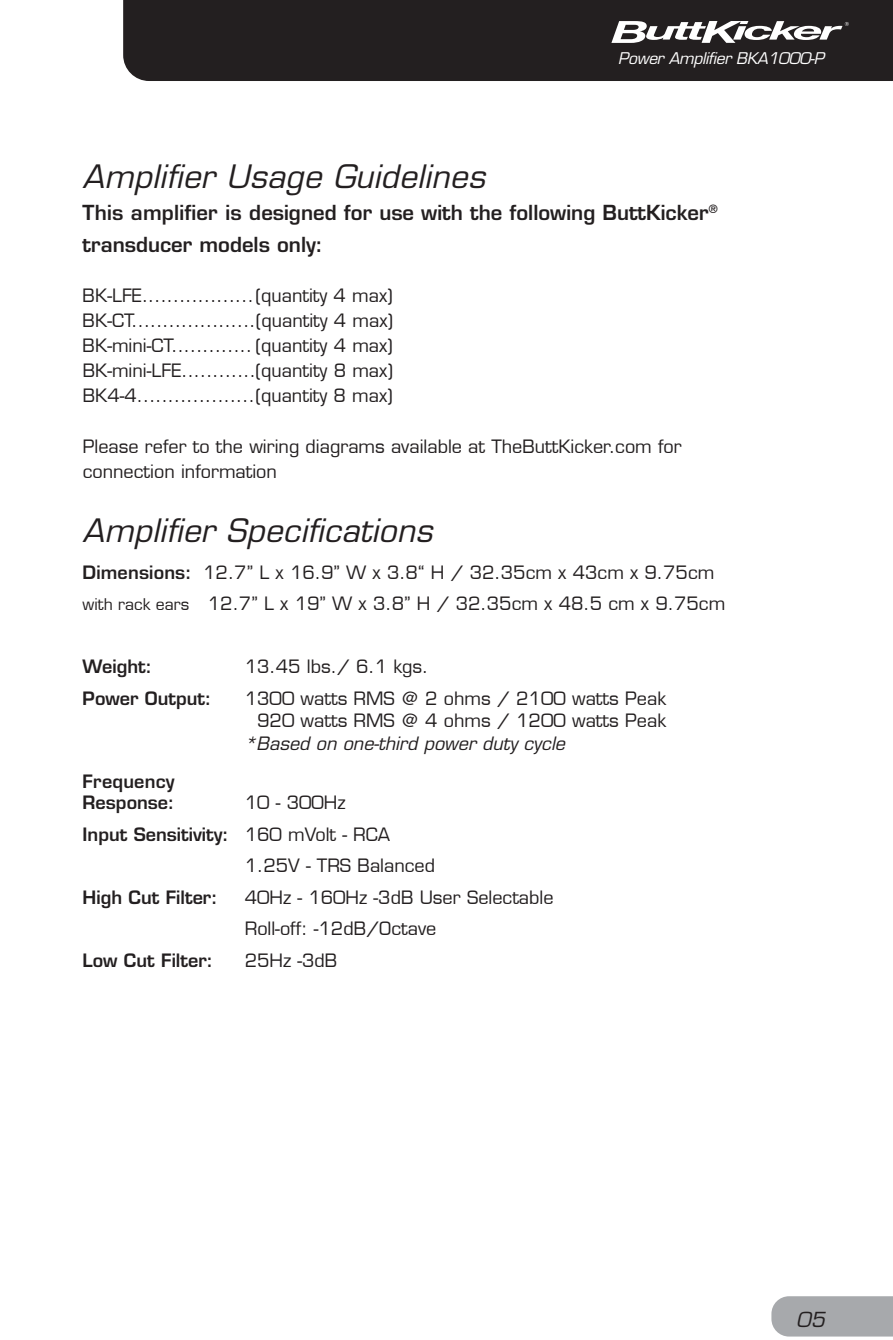
<style>
.page{position:relative;width:893px;height:1340px;background:#fff}
.page>*{position:absolute;margin:0;border:0;box-sizing:border-box;transform-origin:0 0}
.t1{font:italic 31.5px "Eurostile LT Std";letter-spacing:.01em;color:#231f20}
.t2{font:600 20.25px/32.4px "Eurostile LT Std";color:#231f20}
.t3{font:italic 20.25px "Eurostile LT Std";color:#231f20}
.t4{font:18px/25.2px "Eurostile LT";color:#231f20}
.t5{font:600 18px/21.6px "Eurostile LT Std";color:#231f20}
.t6{font:italic 18px "Eurostile LT Std";color:#231f20}
.t7{font:italic 15.75px "Eurostile LT Std";letter-spacing:-.02em;color:#fff}
.s1{font-family:"Eurostile LT Std";font-weight:600}
.s2{font-size:15.75px}
.s3{font-family:"Eurostile LT";font-weight:400}
</style>
<div class="page">
<div style="left:771px;top:1296px;width:122px;height:40px;background:#a7a9ac"></div>
<div style="left:123px;top:0;width:770px;height:81px;background:#231f20"></div>
<svg style="left:611px;top:21px;width:237px;height:22px"></svg>
<p class="t7" style="left:618px;top:49px;width:208px">Power Amplifier BKA1000-P</p>
<h1 class="t1" style="left:83px;top:158px;width:404px">Amplifier Usage Guidelines</h1>
<p class="t2" style="left:83px;top:196px;width:636px">This amplifier is designed for use with the following ButtKicker<sup>® </sup>transducer models only:</p>
<p class="t4" style="left:83px;top:282px;width:312px;text-align:justify">BK-LFE..................(quantity 4 max)<br>BK-CT....................(quantity 4 max)<br>BK-mini-CT............. (quantity 4 max)<br>BK-mini-LFE............(quantity 8 max)<br>BK4-4...................(quantity 8 max)</p>
<p class="t4" style="left:83px;top:434px;width:600px">Please refer to the wiring diagrams available at TheButtKicker.com for connection information</p>
<h1 class="t1" style="left:83px;top:512px;width:351px">Amplifier Specifications</h1>
<p class="t4" style="left:83px;top:556px;width:644px;line-height:31.5px"><span class="s1">Dimensions:</span> 12.7” L x 16.9” W x 3.8“ H / 32.35cm x 43cm x 9.75cm <span class="s2">with rack ears</span> 12.7” L x 19” W x 3.8” H / 32.35cm x 48.5 cm x 9.75cm</p>
<p class="t5" style="left:83px;top:656px;width:71px">Weight:</p>
<p class="t4" style="left:245px;top:654px;width:185px">13.45 lbs./ 6.1 kgs.</p>
<p class="t5" style="left:83px;top:687px;width:130px">Power Output:</p>
<p class="t4" style="left:245px;top:687px;width:423px;line-height:22.5px;text-align:right">1300 watts RMS @ 2 ohms / 2100 watts Peak<br>920 watts RMS @ 4 ohms / 1200 watts Peak</p>
<p class="t6" style="left:244px;top:732px;width:322px">*Based on one-third power duty cycle</p>
<p class="t5" style="left:83px;top:770px;width:93px">Frequency<br>Response:</p>
<p class="t4" style="left:245px;top:790px;width:102px">10 - 300Hz</p>
<p class="t5" style="left:83px;top:823px;width:309px">Input Sensitivity: <span class="s3">160 mVolt - RCA</span></p>
<p class="t4" style="left:245px;top:853px;width:192px">1.25V - TRS Balanced</p>
<p class="t5" style="left:83px;top:886px;width:137px">High Cut Filter:</p>
<p class="t4" style="left:245px;top:881px;width:310px;line-height:31.5px">40Hz - 160Hz -3dB User Selectable<br>Roll-off: -12dB/Octave</p>
<p class="t5" style="left:83px;top:949px;width:132px">Low Cut Filter:</p>
<p class="t4" style="left:245px;top:948px;width:94px">25Hz -3dB</p>
<p class="t3" style="left:796px;top:1307px;width:30px">05</p>
</div>
